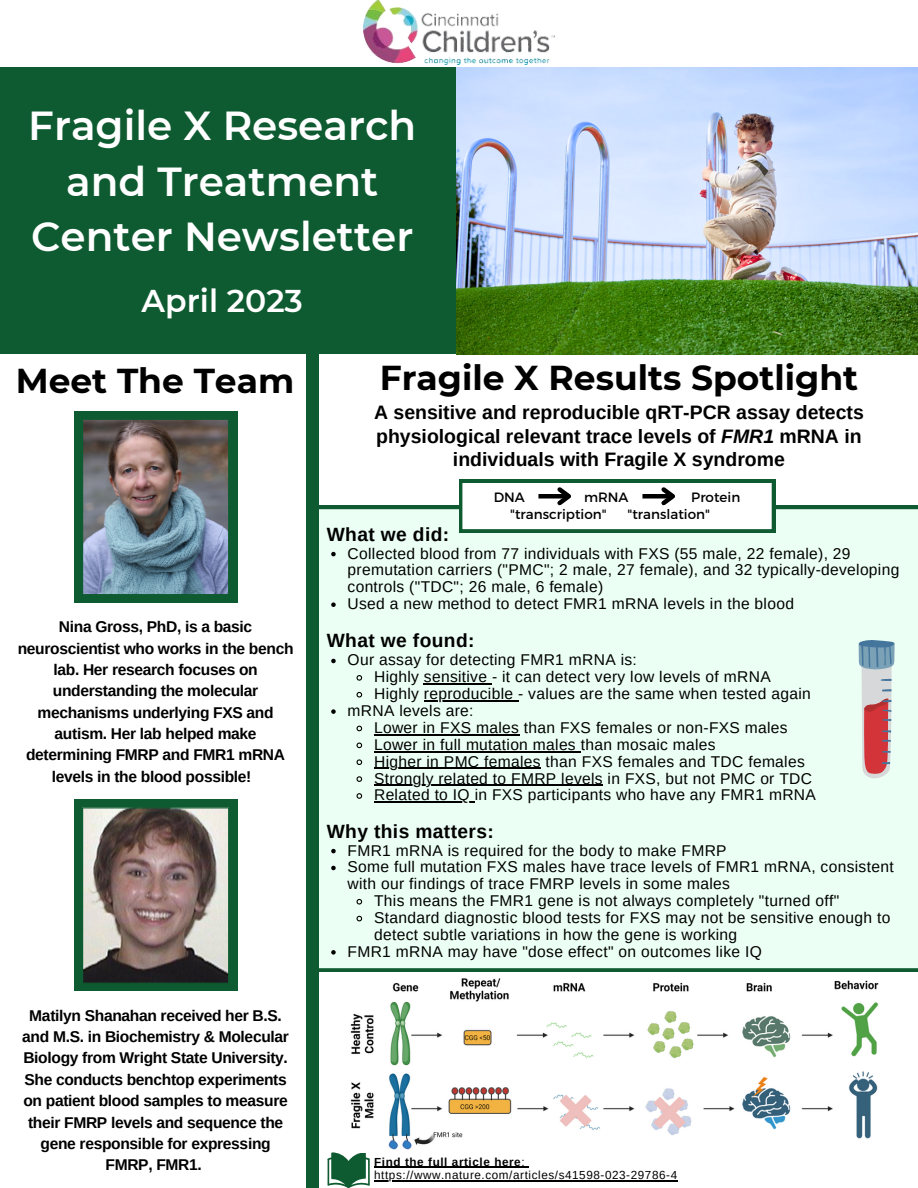
<style>
.page{position:relative;width:918px;height:1188px;background:#fff}
.page>*{position:absolute;margin:0;border:0;box-sizing:border-box;transform-origin:0 0}
.t1{font:600 40.5px/55.9px "Montserrat";color:#fff;text-align:center}
.t2{font:700 34.5px "Montserrat";color:#000}
.t3{font:600 31.5px "Montserrat";color:#fff}
.t4{font:700 19.5px/23.7px "Arimo";color:#000;text-align:center}
.t5{font:700 19.2px "Arimo";letter-spacing:.02em;color:#000}
.t6{font:15.6px/16.8px "Arimo";letter-spacing:.02em;color:#000}
.t7{font:700 15.6px/21.3px "Arimo";letter-spacing:-.02em;color:#000;text-align:center}
.t8{font:13.5px "Montserrat";color:#000}
.t9{font:11.7px/13.5px "Arimo";letter-spacing:.05em;color:#000}
.s1{font-style:italic}
.s2{font-weight:700}
</style>
<div class="page">
<div style="left:0;top:68px;width:456px;height:286px;background:#0f5b31"></div>
<img style="left:456px;top:68px;width:462px;height:286px">
<img style="left:364px;top:0;width:190px;height:64px">
<hr style="left:374px;top:1167px;width:147px;height:1px;background:#000">
<hr style="left:374px;top:1180px;width:304px;height:1px;background:#000">
<svg style="left:327px;top:1152px;width:43px;height:36px"></svg>
<div style="left:319px;top:506px;width:599px;height:466px;background:#ecfff5"></div>
<svg style="left:331px;top:552px;width:5px;height:4px"></svg>
<svg style="left:331px;top:602px;width:5px;height:5px"></svg>
<svg style="left:331px;top:659px;width:5px;height:4px"></svg>
<svg style="left:356px;top:674px;width:7px;height:8px"></svg>
<hr style="left:424px;top:683px;width:68px;height:2px;background:#000">
<svg style="left:356px;top:691px;width:7px;height:7px"></svg>
<hr style="left:424px;top:700px;width:94px;height:1px;background:#000">
<svg style="left:331px;top:709px;width:5px;height:5px"></svg>
<svg style="left:356px;top:725px;width:7px;height:7px"></svg>
<hr style="left:374px;top:734px;width:145px;height:1px;background:#000">
<svg style="left:356px;top:742px;width:7px;height:7px"></svg>
<hr style="left:374px;top:751px;width:207px;height:1px;background:#000">
<svg style="left:356px;top:759px;width:7px;height:7px"></svg>
<hr style="left:374px;top:768px;width:167px;height:1px;background:#000">
<svg style="left:356px;top:775px;width:7px;height:8px"></svg>
<hr style="left:374px;top:785px;width:229px;height:1px;background:#000">
<svg style="left:356px;top:792px;width:7px;height:8px"></svg>
<hr style="left:374px;top:802px;width:101px;height:1px;background:#000">
<svg style="left:331px;top:849px;width:5px;height:4px"></svg>
<svg style="left:331px;top:866px;width:5px;height:4px"></svg>
<svg style="left:356px;top:898px;width:7px;height:7px"></svg>
<svg style="left:356px;top:915px;width:7px;height:7px"></svg>
<svg style="left:331px;top:950px;width:5px;height:5px"></svg>
<div style="left:306px;top:347px;width:13px;height:841px;background:#0f5b31"></div>
<div style="left:74px;top:800px;width:163px;height:191px;background:#0f5b31"></div>
<svg style="left:82px;top:807px;width:147px;height:176px"></svg>
<svg style="left:859px;top:638px;width:36px;height:141px"></svg>
<svg style="left:459px;top:480px;width:316px;height:53px"></svg>
<div style="left:74px;top:411px;width:163px;height:191px;background:#0f5b31"></div>
<img style="left:83px;top:420px;width:146px;height:174px">
<img style="left:350px;top:978px;width:529px;height:88px">
<img style="left:350px;top:1071px;width:528px;height:79px">
<h1 class="t1" style="left:28px;top:97px;width:389px">Fragile X Research and Treatment<br>Center Newsletter</h1>
<h3 class="t3" style="left:142px;top:281px;width:163px">April 2023</h3>
<h2 class="t2" style="left:16px;top:360px;width:280px">Meet The Team</h2>
<p class="t7" style="left:18px;top:616px;width:277px">Nina Gross, PhD, is a basic neuroscientist who works in the bench lab. Her research focuses on understanding the molecular mechanisms underlying FXS and autism. Her lab helped make determining FMRP and FMR1 mRNA levels in the blood possible!</p>
<p class="t7" style="left:22px;top:1005px;width:268px">Matilyn Shanahan received her B.S. and M.S. in Biochemistry &amp; Molecular<br>Biology from Wright State University.<br>She conducts benchtop experiments on patient blood samples to measure their FMRP levels and sequence the gene responsible for expressing<br>FMRP, FMR1.</p>
<h2 class="t2" style="left:380px;top:357px;width:480px">Fragile X Results Spotlight</h2>
<p class="t4" style="left:374px;top:400px;width:491px">A sensitive and reproducible qRT-PCR assay detects physiological relevant trace levels of <span class="s1">FMR1</span> mRNA in individuals with Fragile X syndrome</p>
<p class="t8" style="left:494px;top:489px;width:33px">DNA</p>
<p class="t8" style="left:584px;top:489px;width:46px">mRNA</p>
<p class="t8" style="left:691px;top:489px;width:51px">Protein</p>
<p class="t8" style="left:510px;top:505px;width:98px">"transcription"</p>
<p class="t8" style="left:628px;top:505px;width:84px">"translation"</p>
<p class="t5" style="left:327px;top:523px;width:124px">What we did:</p>
<p class="t6" style="left:348px;top:545px;width:553px">Collected blood from 77 individuals with FXS (55 male, 22 female), 29 premutation carriers ("PMC"; 2 male, 27 female), and 32 typically-developing controls ("TDC"; 26 male, 6 female)<br>Used a new method to detect FMR1 mRNA levels in the blood</p>
<p class="t5" style="left:327px;top:630px;width:149px">What we found:</p>
<p class="t6" style="left:348px;top:652px;width:291px">Our assay for detecting FMR1 mRNA is:</p>
<p class="t6" style="left:374px;top:669px;width:398px">Highly sensitive - it can detect very low levels of mRNA</p>
<p class="t6" style="left:374px;top:685px;width:438px">Highly reproducible - values are the same when tested again</p>
<p class="t6" style="left:348px;top:702px;width:127px">mRNA levels are:</p>
<p class="t6" style="left:374px;top:719px;width:415px">Lower in FXS males than FXS females or non-FXS males</p>
<p class="t6" style="left:374px;top:736px;width:343px">Lower in full mutation males than mosaic males</p>
<p class="t6" style="left:374px;top:753px;width:432px">Higher in PMC females than FXS females and TDC females</p>
<p class="t6" style="left:374px;top:770px;width:440px">Strongly related to FMRP levels in FXS, but not PMC or TDC</p>
<p class="t6" style="left:374px;top:787px;width:443px">Related to IQ in FXS participants who have any FMR1 mRNA</p>
<p class="t5" style="left:327px;top:820px;width:169px">Why this matters:</p>
<p class="t6" style="left:348px;top:842px;width:381px">FMR1 mRNA is required for the body to make FMRP</p>
<p class="t6" style="left:348px;top:859px;width:548px">Some full mutation FXS males have trace levels of FMR1 mRNA, consistent</p>
<p class="t6" style="left:348px;top:876px;width:384px">with our findings of trace FMRP levels in some males</p>
<p class="t6" style="left:374px;top:892px;width:467px">This means the FMR1 gene is not always completely "turned off"</p>
<p class="t6" style="left:374px;top:909px;width:518px">Standard diagnostic blood tests for FXS may not be sensitive enough to</p>
<p class="t6" style="left:374px;top:926px;width:365px">detect subtle variations in how the gene is working</p>
<p class="t6" style="left:348px;top:943px;width:416px">FMR1 mRNA may have "dose effect" on outcomes like IQ</p>
<p class="t9" style="left:374px;top:1155px;width:305px"><span class="s2">Find the full article here</span>: https://www.nature.com/articles/s41598-023-29786-4</p>
</div>
